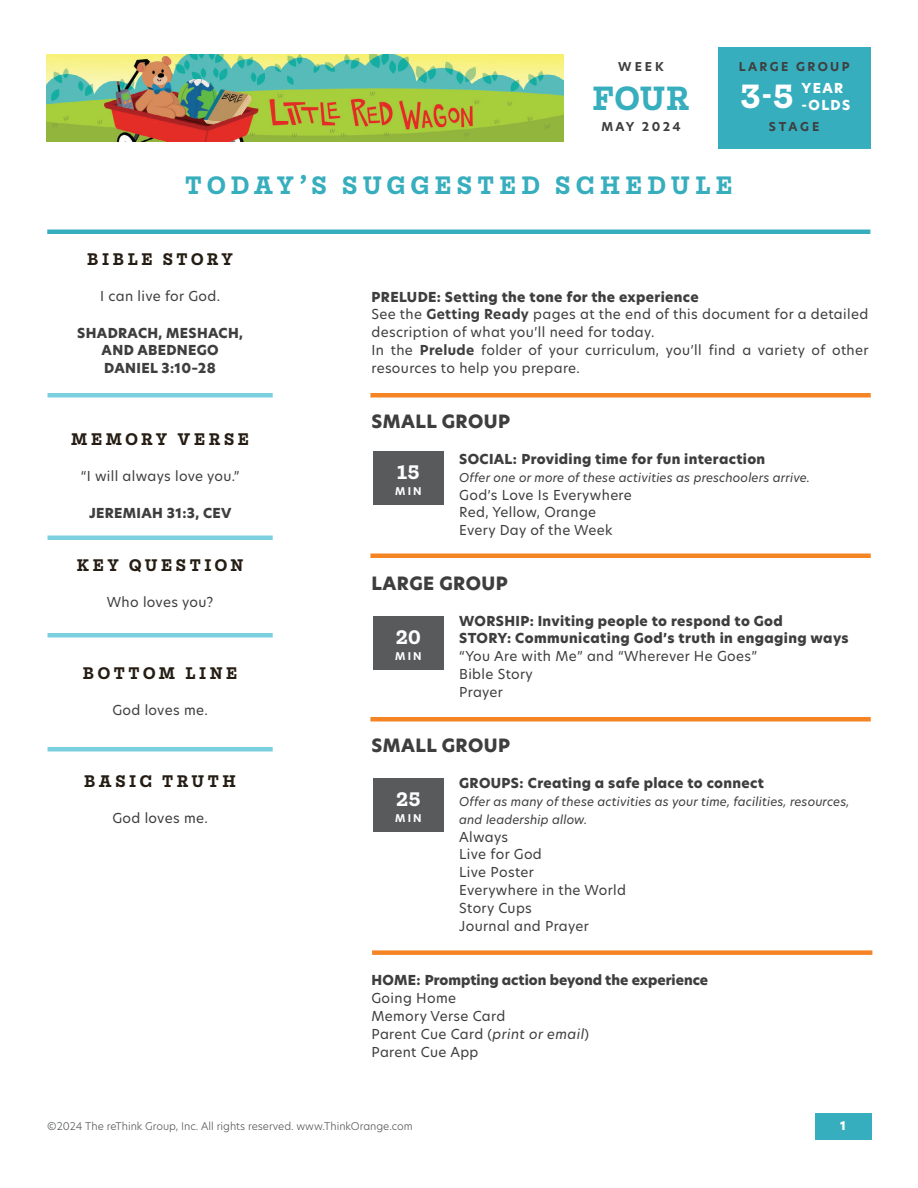
<style>
.page{position:relative;width:918px;height:1188px;background:#fff}
.page>*{position:absolute;margin:0;border:0;box-sizing:border-box;transform-origin:0 0}
.t1{font:700 36px "Mortise";color:#36aebd}
.t2{font:700 36px "Mortise";color:#fff}
.t3{font:700 27px "Mortise";letter-spacing:.2em;color:#36aebd}
.t4{font:700 21px "Mortise";color:#fff}
.t5{font:700 18px "Mortise";letter-spacing:.2em;color:#251d13}
.t6{font:800 18px "New Hero";letter-spacing:.025em;color:#3e3e3f}
.t7{font:13.5px/18px "New Hero";letter-spacing:.025em;color:#3e3e3f}
.t8{font:800 13.5px/18px "New Hero";letter-spacing:.025em;color:#3e3e3f;text-align:center}
.t9{font:800 13.5px "New Hero";color:#3e3e3f}
.t10{font:800 13.5px/16.2px "New Hero";letter-spacing:.1em;color:#fff}
.t11{font:italic 12px/18px "New Hero";letter-spacing:.01em;color:#3e3e3f}
.t12{font:700 12px "New Hero";letter-spacing:.2em;color:#3e3e3f}
.t13{font:800 12px "New Hero";color:#fff}
.t14{font:300 10.5px "New Hero";color:#585a5c}
.t15{font:700 10.5px "New Hero";letter-spacing:.2em;color:#fff}
.s1{font-weight:800}
.s2{font-weight:700}
.s3{font-style:italic}
</style>
<div class="page">
<img style="left:46px;top:54px;width:518px;height:88px">
<div style="left:717px;top:47px;width:154px;height:102px;background:#36aebd"></div>
<div style="left:48px;top:393px;width:225px;height:5px;background:#7bd0e0"></div>
<hr style="left:48px;top:536px;width:225px;height:4px;background:#7bd0e0">
<div style="left:48px;top:633px;width:225px;height:5px;background:#7bd0e0"></div>
<div style="left:48px;top:747px;width:225px;height:5px;background:#7bd0e0"></div>
<div style="left:815px;top:1113px;width:57px;height:27px;background:#36aebd"></div>
<hr style="left:47px;top:230px;width:823px;height:4px;background:#36aebd">
<div style="left:370px;top:393px;width:501px;height:5px;background:#f58425"></div>
<hr style="left:370px;top:554px;width:501px;height:4px;background:#f58425">
<div style="left:370px;top:717px;width:501px;height:5px;background:#f58425"></div>
<div style="left:372px;top:950px;width:500px;height:5px;background:#f58425"></div>
<div style="left:373px;top:452px;width:71px;height:54px;background:#585a5c"></div>
<div style="left:373px;top:616px;width:71px;height:54px;background:#585a5c"></div>
<div style="left:373px;top:778px;width:71px;height:54px;background:#585a5c"></div>
<p class="t12" style="left:618px;top:59px;width:47px">WEEK</p>
<h1 class="t1" style="left:592px;top:79px;width:99px">FOUR</h1>
<p class="t12" style="left:601px;top:119px;width:81px">MAY 2024</p>
<p class="t12" style="left:739px;top:59px;width:112px">LARGE GROUP</p>
<h1 class="t2" style="left:740px;top:77px;width:55px">3-5</h1>
<p class="t10" style="left:802px;top:80px;width:50px">YEAR -OLDS</p>
<p class="t12" style="left:769px;top:119px;width:52px">STAGE</p>
<h2 class="t3" style="left:185px;top:170px;width:549px">TODAY’S SUGGESTED SCHEDULE</h2>
<h3 class="t5" style="left:87px;top:250px;width:147px">BIBLE STORY</h3>
<p class="t7" style="left:100px;top:287px;width:121px">I can live for God.</p>
<p class="t8" style="left:77px;top:324px;width:167px">SHADRACH, MESHACH,<br>AND ABEDNEGO<br>DANIEL 3:10–28</p>
<h3 class="t5" style="left:71px;top:430px;width:179px">MEMORY VERSE</h3>
<p class="t7" style="left:81px;top:467px;width:160px">“I will always love you.”</p>
<p class="t8" style="left:89px;top:504px;width:144px">JEREMIAH 31:3, CEV</p>
<h3 class="t5" style="left:77px;top:556px;width:168px">KEY QUESTION</h3>
<p class="t7" style="left:107px;top:593px;width:108px">Who loves you?</p>
<h3 class="t5" style="left:83px;top:664px;width:156px">BOTTOM LINE</h3>
<p class="t7" style="left:112px;top:701px;width:97px">God loves me.</p>
<h3 class="t5" style="left:84px;top:772px;width:153px">BASIC TRUTH</h3>
<p class="t7" style="left:112px;top:809px;width:97px">God loves me.</p>
<p class="t7" style="left:372px;top:287px;width:499px"><span class="s1">PRELUDE: Setting the tone for the experience<br></span>See the <span class="s2">Getting Ready</span> pages at the end of this document for a detailed description of what you’ll need for today.<br>In the <span class="s2">Prelude</span> folder of your curriculum, you’ll find a variety of other resources to help you prepare.</p>
<h3 class="t6" style="left:372px;top:409px;width:140px">SMALL GROUP</h3>
<p class="t8" style="left:459px;top:450px;width:308px">SOCIAL: Providing time for fun interaction</p>
<p class="t11" style="left:459px;top:468px;width:352px">Offer one or more of these activities as preschoolers arrive.</p>
<p class="t7" style="left:459px;top:485px;width:174px">God’s Love Is Everywhere<br>Red, Yellow, Orange<br>Every Day of the Week</p>
<h3 class="t6" style="left:372px;top:571px;width:138px">LARGE GROUP</h3>
<p class="t8" style="left:459px;top:612px;width:391px;text-align:left">WORSHIP: Inviting people to respond to God<br>STORY: Communicating God’s truth in engaging ways</p>
<p class="t7" style="left:459px;top:647px;width:299px">“You Are with Me” and “Wherever He Goes”<br>Bible Story<br>Prayer</p>
<h3 class="t6" style="left:372px;top:733px;width:140px">SMALL GROUP</h3>
<p class="t8" style="left:459px;top:774px;width:306px">GROUPS: Creating a safe place to connect</p>
<p class="t11" style="left:459px;top:792px;width:392px">Offer as many of these activities as your time, facilities, resources, and leadership allow.</p>
<p class="t7" style="left:459px;top:827px;width:168px">Always<br>Live for God<br>Live Poster<br>Everywhere in the World<br>Story Cups<br>Journal and Prayer</p>
<h3 class="t4" style="left:397px;top:461px;width:23px">15</h3>
<p class="t15" style="left:395px;top:484px;width:28px">MIN</p>
<h3 class="t4" style="left:396px;top:626px;width:26px">20</h3>
<p class="t15" style="left:395px;top:649px;width:28px">MIN</p>
<h3 class="t4" style="left:396px;top:788px;width:26px">25</h3>
<p class="t15" style="left:395px;top:811px;width:28px">MIN</p>
<p class="t9" style="left:372px;top:971px;width:338px">HOME: Prompting action beyond the experience</p>
<p class="t7" style="left:372px;top:989px;width:219px">Going Home<br>Memory Verse Card<br>Parent Cue Card (<span class="s3">print or email</span>)<br>Parent Cue App</p>
<p class="t14" style="left:47px;top:1118px;width:367px">©2024 The reThink Group, Inc. All rights reserved. www.ThinkOrange.com</p>
<p class="t13" style="left:840px;top:1117px;width:7px">1</p>
</div>
